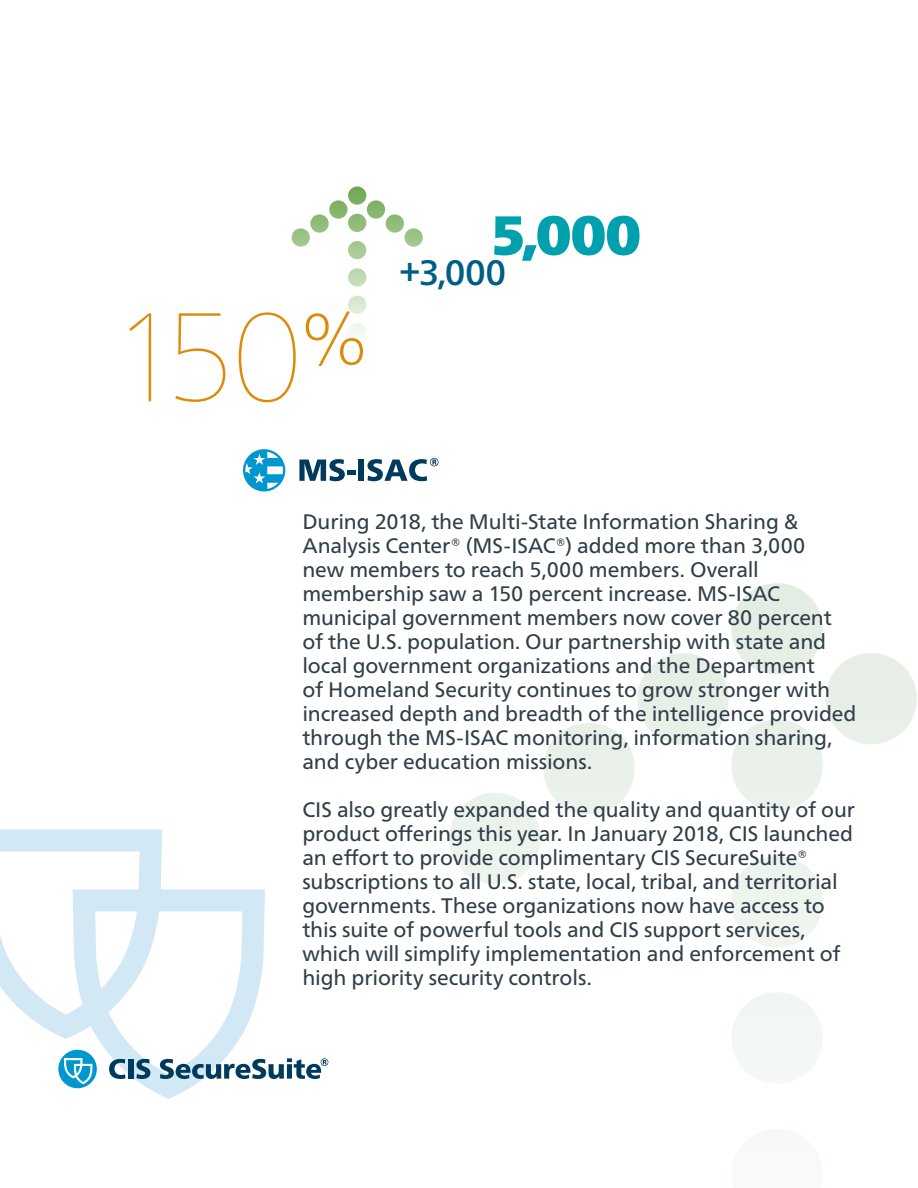
<style>
.page{position:relative;width:918px;height:1188px;background:#fff}
.page>*{position:absolute;margin:0;border:0;box-sizing:border-box;transform-origin:0 0}
.t1{font:200 126px "Frutiger Neue LTW1 G";color:#dc8a07}
.t2{font:54.9px "Frutiger Neue LTW1 G X Black";color:#00a0af}
.t3{font:500 35.25px "Frutiger Neue LTW1 G";color:#005e86}
.t4{font:21px/24px "Frutiger Neue LTW1 G";letter-spacing:-.005em;color:#303e49}
</style>
<div class="page">
<svg style="left:449px;top:583px;width:468px;height:492px"></svg>
<svg style="left:243px;top:449px;width:42px;height:42px"></svg>
<svg style="left:299px;top:459px;width:56px;height:22px"></svg>
<div style="left:358px;top:460px;width:6px;height:21px;background:#003a5d"></div>
<svg style="left:368px;top:458px;width:71px;height:23px"></svg>
<svg style="left:292px;top:186px;width:131px;height:148px"></svg>
<svg style="left:0;top:829px;width:265px;height:270px"></svg>
<svg style="left:58px;top:1050px;width:39px;height:38px"></svg>
<svg style="left:109px;top:1059px;width:16px;height:20px"></svg>
<div style="left:128px;top:1059px;width:5px;height:20px;background:#003a5d"></div>
<svg style="left:136px;top:1059px;width:14px;height:20px"></svg>
<svg style="left:160px;top:1058px;width:168px;height:21px"></svg>
<p class="t1" style="left:111px;top:281px;width:260px">150<sup>%</sup></p>
<p class="t2" style="left:491px;top:202px;width:152px">5,000</p>
<p class="t3" style="left:399px;top:252px;width:108px">+3,000</p>
<p class="t4" style="left:302px;top:510px;width:556px">During 2018, the Multi-State Information Sharing &amp; Analysis Center® (MS-ISAC®) added more than 3,000<br>new members to reach 5,000 members. Overall membership saw a 150 percent increase. MS-ISAC municipal government members now cover 80 percent of the U.S. population. Our partnership with state and local government organizations and the Department<br>of Homeland Security continues to grow stronger with increased depth and breadth of the intelligence provided through the MS-ISAC monitoring, information sharing, and cyber education missions.</p>
<p class="t4" style="left:302px;top:798px;width:554px">CIS also greatly expanded the quality and quantity of our product offerings this year. In January 2018, CIS launched an effort to provide complimentary CIS SecureSuite® subscriptions to all U.S. state, local, tribal, and territorial governments. These organizations now have access to this suite of powerful tools and CIS support services, which will simplify implementation and enforcement of high priority security controls.</p>
</div>
